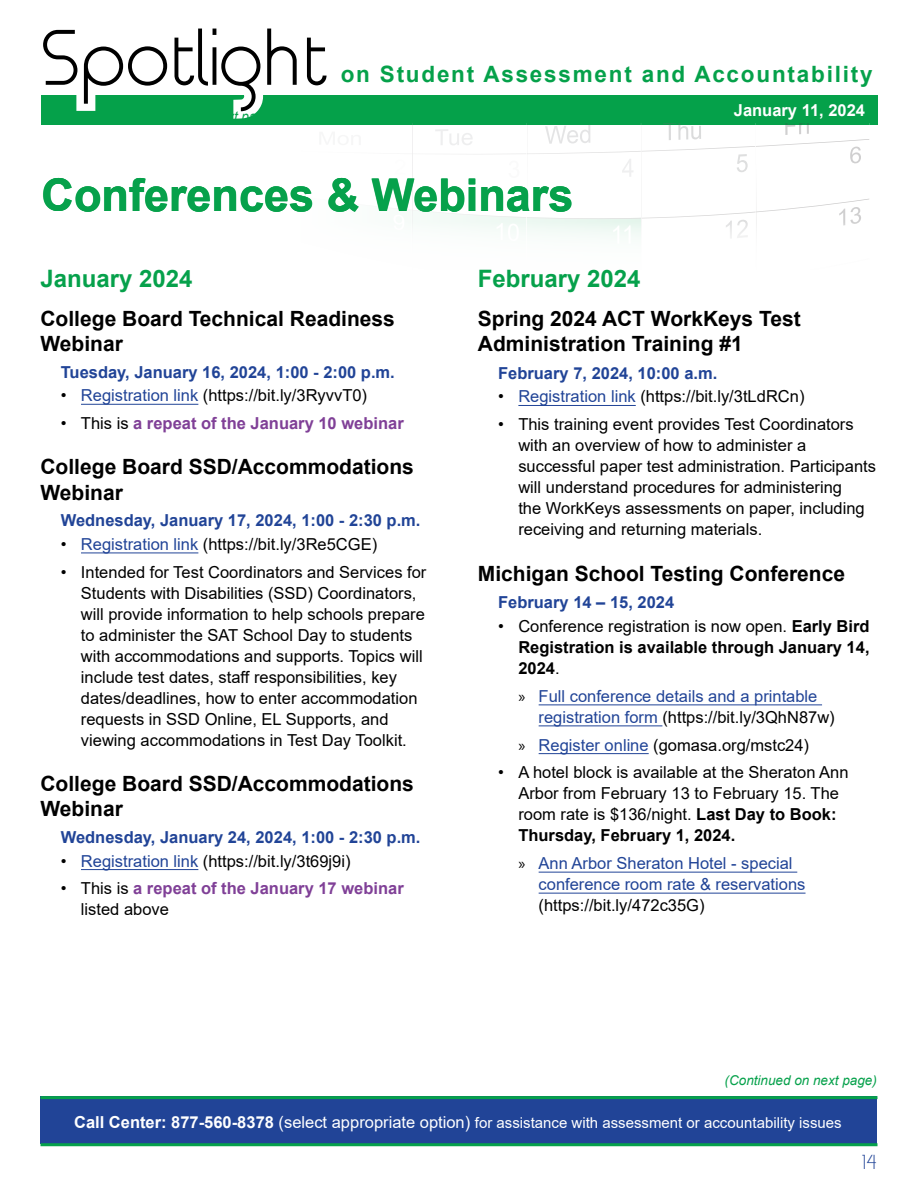
<style>
.page{position:relative;width:918px;height:1188px;background:#fff}
.page>*{position:absolute;margin:0;border:0;box-sizing:border-box;transform-origin:0 0}
.t1{font:700 45px "Arial";color:#06a14b}
.t2{font:700 24px "Arial";color:#06a14b}
.t3{font:700 22.5px "Arial";letter-spacing:.08em;color:#05a14a}
.t4{font:700 21px/25.2px "Arial";color:#000}
.t5{font:16.5px/21px "Arial";color:#000}
.t6{font:700 16.5px "Arial";color:#214497}
.t7{font:16.5px/21px "Arial";color:#214497}
.t8{font:700 16.5px/21px "Arial";color:#000;text-align:justify}
.t9{font:700 16.5px/21px "Arial";color:#804097}
.t10{font:700 16.5px "Arial";color:#fff}
.t11{font:16.5px "Time Burner";color:#214497}
.t12{font:15px "Arial";color:#fff}
.t13{font:italic 13.5px "Arial";color:#06a14b}
.s1{color:#214497}
.s2{font-weight:400;color:#000}
.s3{font-weight:400}
.s4{font-family:"Myriad Pro";color:#000}
.s5{color:#000}
.s6{font-family:"Myriad Pro"}
.s7{font-weight:700}
.s8{font-weight:700;font-size:16.5px}
.s9{font-size:16.5px}
</style>
<div class="page">
<div style="left:40px;top:1096px;width:838px;height:47px;background:#214497"></div>
<hr style="left:40px;top:1096px;width:838px;height:3px;background:#06a14b">
<hr style="left:40px;top:1143px;width:838px;height:3px;background:#06a14b">
<hr style="left:81px;top:404px;width:117px;height:1px;background:#214497">
<hr style="left:81px;top:553px;width:117px;height:1px;background:#214497">
<hr style="left:81px;top:869px;width:117px;height:1px;background:#214497">
<hr style="left:518px;top:405px;width:118px;height:1px;background:#214497">
<hr style="left:539px;top:705px;width:283px;height:1px;background:#214497">
<hr style="left:539px;top:726px;width:123px;height:1px;background:#214497">
<hr style="left:539px;top:753px;width:110px;height:1px;background:#214497">
<hr style="left:539px;top:872px;width:258px;height:1px;background:#214497">
<hr style="left:539px;top:893px;width:267px;height:1px;background:#214497">
<svg style="left:41px;top:28px;width:829px;height:193px"></svg>
<h3 class="t3" style="left:341px;top:59px;width:533px">on Student Assessment and Accountability</h3>
<p class="t10" style="left:734px;top:98px;width:133px">January 11, 2024</p>
<p class="t1" style="left:42px;top:163px;width:533px">Conferences &amp; Webinars</p>
<p class="t2" style="left:40px;top:262px;width:154px">January 2024</p>
<h3 class="t4" style="left:40px;top:306px;width:356px">College Board Technical Readiness<br>Webinar</h3>
<p class="t6" style="left:61px;top:360px;width:336px">Tuesday, January 16, 2024, 1:00 - 2:00 p.m.</p>
<p class="t5" style="left:61px;top:385px;width:308px">• <span class="s1">Registration link</span> (https://bit.ly/3RyvvT0)</p>
<p class="t9" style="left:61px;top:413px;width:345px"><span class="s2">• This is</span> a repeat of the January 10 webinar</p>
<h3 class="t4" style="left:40px;top:455px;width:375px">College Board SSD/Accommodations<br>Webinar</h3>
<p class="t6" style="left:61px;top:509px;width:361px">Wednesday, January 17, 2024, 1:00 - 2:30 p.m.</p>
<p class="t5" style="left:61px;top:534px;width:318px">• <span class="s1">Registration link</span> (https://bit.ly/3Re5CGE)</p>
<p class="t5" style="left:81px;top:561px;width:347px;text-indent:-20px">• Intended for Test Coordinators and Services for Students with Disabilities (SSD) Coordinators, will provide information to help schools prepare to administer the SAT School Day to students with accommodations and supports. Topics will include test dates, staff responsibilities, key dates/deadlines, how to enter accommodation requests in SSD Online, EL Supports, and viewing accommodations in Test Day Toolkit.</p>
<h3 class="t4" style="left:40px;top:771px;width:375px">College Board SSD/Accommodations<br>Webinar</h3>
<p class="t6" style="left:61px;top:825px;width:361px">Wednesday, January 24, 2024, 1:00 - 2:30 p.m.</p>
<p class="t5" style="left:61px;top:850px;width:291px">• <span class="s1">Registration link</span> (https://bit.ly/3t69j9i)</p>
<p class="t9" style="left:81px;top:878px;width:324px;text-indent:-20px"><span class="s2">• This is</span> a repeat of the January 17 webinar <span class="s2">listed above</span></p>
<h2 class="t2" style="left:478px;top:262px;width:164px">February 2024</h2>
<h3 class="t4" style="left:478px;top:306px;width:324px">Spring 2024 ACT WorkKeys Test<br>Administration Training #1</h3>
<p class="t6" style="left:498px;top:361px;width:221px">February 7, 2024, 10:00 a.m.</p>
<p class="t5" style="left:498px;top:386px;width:308px">• <span class="s1">Registration link</span> (https://bit.ly/3tLdRCn)</p>
<p class="t5" style="left:518px;top:414px;width:359px;text-indent:-20px">• This training event provides Test Coordinators with an overview of how to administer a successful paper test administration. Participants will understand procedures for administering<br>the WorkKeys assessments on paper, including receiving and returning materials.</p>
<h3 class="t4" style="left:478px;top:561px;width:369px">Michigan School Testing Conference</h3>
<p class="t6" style="left:498px;top:591px;width:178px">February 14 – 15, 2024</p>
<p class="t8" style="left:518px;top:616px;width:353px;text-indent:-20px"><span class="s3">• Conference registration is now open.</span> Early Bird Registration is available through January 14, 2024<span class="s3">.</span></p>
<p class="t7" style="left:539px;top:685px;width:298px;text-indent:-20px"><span class="s4">»</span> Full conference details and a printable registration form <span class="s5">(https://bit.ly/3QhN87w)</span></p>
<p class="t5" style="left:518px;top:734px;width:292px"><span class="s6">»</span> <span class="s1">Register online</span> (gomasa.org/mstc24)</p>
<p class="t5" style="left:518px;top:762px;width:332px;text-indent:-20px">• A hotel block is available at the Sheraton Ann Arbor from February 13 to February 15. The room rate is $136/night. <span class="s7">Last Day to Book:<br>Thursday, February 1, 2024.</span></p>
<p class="t7" style="left:539px;top:853px;width:268px;text-indent:-20px"><span class="s4">»</span> Ann Arbor Sheraton Hotel - special conference room rate &amp; reservations</p>
<p class="t5" style="left:539px;top:895px;width:167px">(https://bit.ly/472c35G)</p>
<p class="t13" style="left:725px;top:1071px;width:154px">(Continued on next page)</p>
<p class="t12" style="left:74px;top:1113px;width:769px"><span class="s8">Call Center: 877-560-8378</span> <span class="s9">(select appropriate option)</span> for assistance with assessment or accountability issues</p>
<p class="t11" style="left:862px;top:1154px;width:16px">14</p>
</div>
